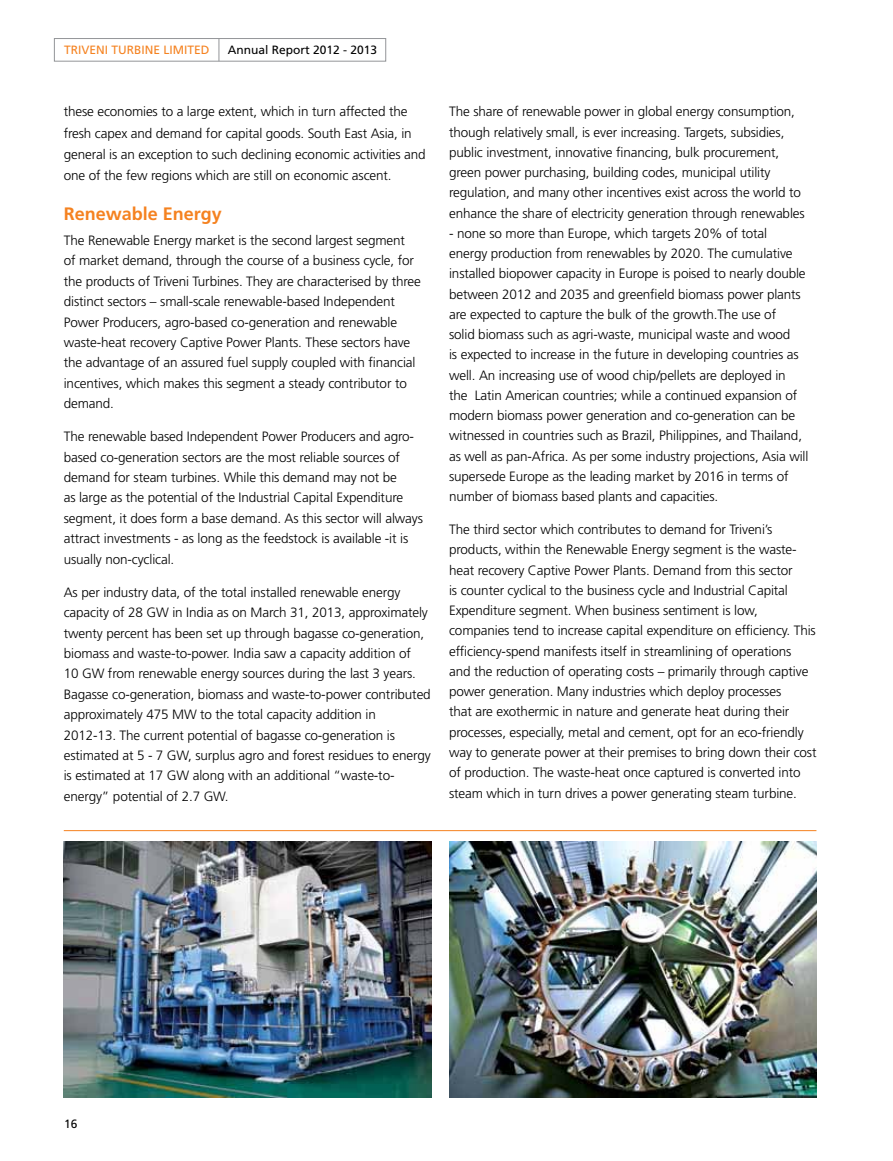
<style>
.page{position:relative;width:893px;height:1161px;background:#fff}
.page>*{position:absolute;margin:0;border:0;box-sizing:border-box;transform-origin:0 0}
.t1{font:700 18px "Frutiger LT Std";color:#f58220}
.t2{font:300 13.5px/20.2px "Frutiger LT Std";letter-spacing:-.01em;color:#000}
.t3{font:12px "Frutiger LT Std";color:#000}
.t4{font:12px "Frutiger LT Std";color:#f58220}
</style>
<div class="page">
<img style="left:64px;top:842px;width:367px;height:255px">
<img style="left:449px;top:842px;width:367px;height:255px">
<hr style="left:64px;top:830px;width:752px;height:1px;background:#f58220">
<div style="left:54px;top:38px;width:332px;height:24px;border:1px solid #939598"></div>
<svg style="left:219px;top:38px;width:1px;height:23px"></svg>
<p class="t4" style="left:64px;top:45px;width:147px">TRIVENI TURBINE LIMITED</p>
<p class="t3" style="left:228px;top:45px;width:151px">Annual Report 2012 - 2013</p>
<p class="t2" style="left:64px;top:102px;width:363px;line-height:21.1px">these economies to a large extent, which in turn affected the fresh capex and demand for capital goods. South East Asia, in general is an exception to such declining economic activities and one of the few regions which are still on economic ascent.</p>
<h1 class="t1" style="left:64px;top:206px;width:160px">Renewable Energy</h1>
<p class="t2" style="left:64px;top:231px;width:359px">The Renewable Energy market is the second largest segment<br>of market demand, through the course of a business cycle, for the products of Triveni Turbines. They are characterised by three distinct sectors – small-scale renewable-based Independent Power Producers, agro-based co-generation and renewable waste-heat recovery Captive Power Plants. These sectors have the advantage of an assured fuel supply coupled with financial incentives, which makes this segment a steady contributor to demand.</p>
<p class="t2" style="left:64px;top:427px;width:361px">The renewable based Independent Power Producers and agro&shy;based co-generation sectors are the most reliable sources of demand for steam turbines. While this demand may not be<br>as large as the potential of the Industrial Capital Expenditure segment, it does form a base demand. As this sector will always attract investments - as long as the feedstock is available -it is usually non-cyclical.</p>
<p class="t2" style="left:64px;top:583px;width:368px">As per industry data, of the total installed renewable energy capacity of 28 GW in India as on March 31, 2013, approximately twenty percent has been set up through bagasse co-generation, biomass and waste-to-power. India saw a capacity addition of<br>10 GW from renewable energy sources during the last 3 years.<br>Bagasse co-generation, biomass and waste-to-power contributed approximately 475 MW to the total capacity addition in 2012-13. The current potential of bagasse co-generation is estimated at 5 - 7 GW, surplus agro and forest residues to energy is estimated at 17 GW along with an additional “waste-to&shy;energy” potential of 2.7 GW.</p>
<p class="t2" style="left:449px;top:103px;width:357px">The share of renewable power in global energy consumption, though relatively small, is ever increasing. Targets, subsidies, public investment, innovative financing, bulk procurement, green power purchasing, building codes, municipal utility regulation, and many other incentives exist across the world to enhance the share of electricity generation through renewables</p>
<p class="t2" style="left:449px;top:224px;width:361px">- none so more than Europe, which targets 20% of total energy production from renewables by 2020. The cumulative installed biopower capacity in Europe is poised to nearly double between 2012 and 2035 and greenfield biomass power plants are expected to capture the bulk of the growth.The use of<br>solid biomass such as agri-waste, municipal waste and wood<br>is expected to increase in the future in developing countries as well. An increasing use of wood chip/pellets are deployed in<br>the Latin American countries; while a continued expansion of modern biomass power generation and co-generation can be witnessed in countries such as Brazil, Philippines, and Thailand, as well as pan-Africa. As per some industry projections, Asia will supersede Europe as the leading market by 2016 in terms of number of biomass based plants and capacities.</p>
<p class="t2" style="left:449px;top:520px;width:369px">The third sector which contributes to demand for Triveni’s products, within the Renewable Energy segment is the waste&shy;heat recovery Captive Power Plants. Demand from this sector<br>is counter cyclical to the business cycle and Industrial Capital Expenditure segment. When business sentiment is low, companies tend to increase capital expenditure on efficiency. This efficiency-spend manifests itself in streamlining of operations<br>and the reduction of operating costs – primarily through captive power generation. Many industries which deploy processes<br>that are exothermic in nature and generate heat during their processes, especially, metal and cement, opt for an eco-friendly way to generate power at their premises to bring down their cost of production. The waste-heat once captured is converted into steam which in turn drives a power generating steam turbine.</p>
<p class="t3" style="left:64px;top:1119px;width:15px">16</p>
</div>
